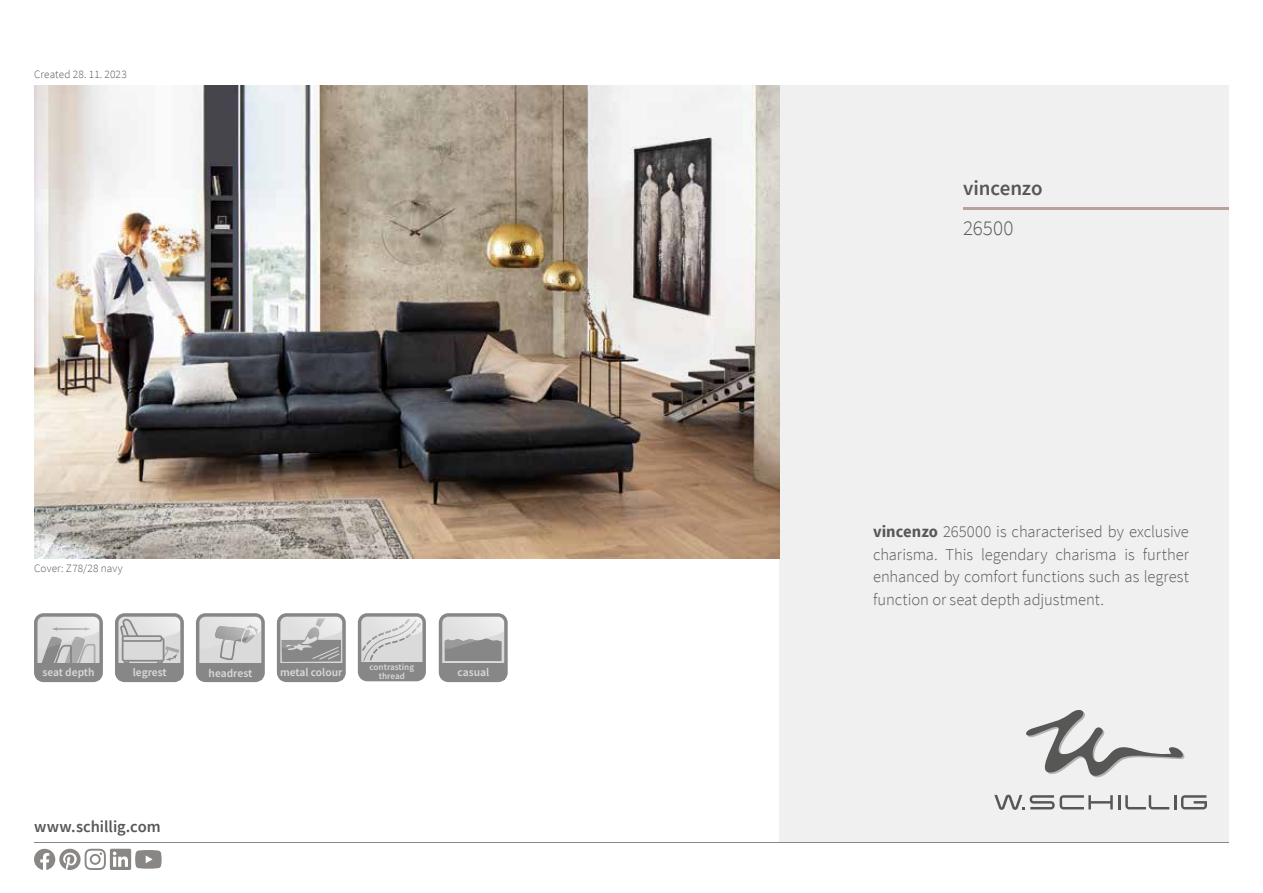
<style>
.page{position:relative;width:1263px;height:893px;background:#fff}
.page>*{position:absolute;margin:0;border:0;box-sizing:border-box;transform-origin:0 0}
.t1{font:600 21px "Source Sans Pro";letter-spacing:-.01em;color:#575756}
.t2{font:300 21px "Source Sans Pro";letter-spacing:.005em;color:#575756}
.t3{font:300 16.5px/22.5px "Source Sans Pro";color:#575756;text-align:justify}
.t4{font:600 16.5px "Source Sans Pro";letter-spacing:-.005em;color:#575756}
.t5{font:600 11.55px "Source Sans Pro";color:#dadada}
.t6{font:300 11.25px "Source Sans Pro";letter-spacing:.01em;color:#575756}
.t7{font:600 9.15px/9.1px "Source Sans Pro";color:#dadada;text-align:center}
.s1{font-weight:700}
</style>
<div class="page">
<div style="left:780px;top:85px;width:449px;height:757px;background:#f0f0f1"></div>
<hr style="left:34px;top:842px;width:1195px;height:1px;background:#898684">
<hr style="left:963px;top:207px;width:266px;height:3px;background:#b8a29b">
<svg style="left:1026px;top:710px;width:159px;height:68px"></svg>
<svg style="left:994px;top:795px;width:213px;height:15px"></svg>
<svg style="left:34px;top:849px;width:128px;height:21px"></svg>
<img style="left:34px;top:85px;width:746px;height:473px">
<div style="left:118px;top:663px;width:63px;height:16px;background:#878787"></div>
<div style="left:115px;top:613px;width:69px;height:69px;border:3px solid #878787;border-radius:8px"></div>
<svg style="left:118px;top:616px;width:62px;height:57px"></svg>
<div style="left:280px;top:663px;width:63px;height:16px;background:#878787"></div>
<svg style="left:281px;top:617px;width:61px;height:46px;background:#bbb"></svg>
<div style="left:277px;top:613px;width:69px;height:69px;border:3px solid #878787;border-radius:8px"></div>
<svg style="left:34px;top:613px;width:69px;height:69px;background:#b3b3b3"></svg>
<svg style="left:196px;top:613px;width:69px;height:69px;background:#b7b7b7"></svg>
<svg style="left:358px;top:613px;width:68px;height:68px;background:#c8c8c8"></svg>
<div style="left:361px;top:663px;width:62px;height:16px;background:#878787"></div>
<svg style="left:439px;top:613px;width:69px;height:69px;background:#b3b3b3"></svg>
<div style="left:442px;top:663px;width:62px;height:16px;background:#878787"></div>
<p class="t6" style="left:34px;top:67px;width:94px">Created 28. 11. 2023</p>
<p class="t6" style="left:34px;top:561px;width:90px">Cover: Z78/28 navy</p>
<p class="t5" style="left:42px;top:665px;width:54px">seat depth</p>
<p class="t5" style="left:133px;top:665px;width:35px">legrest</p>
<p class="t5" style="left:209px;top:665px;width:45px">headrest</p>
<p class="t5" style="left:280px;top:665px;width:64px">metal colour</p>
<p class="t7" style="left:370px;top:663px;width:46px">contrasting thread</p>
<p class="t5" style="left:457px;top:665px;width:33px">casual</p>
<p class="t4" style="left:34px;top:816px;width:128px">www.schillig.com</p>
<p class="t1" style="left:963px;top:175px;width:81px">vincenzo</p>
<p class="t2" style="left:963px;top:215px;width:52px">26500</p>
<p class="t3" style="left:873px;top:520px;width:317px"><span class="s1">vincenzo</span> 265000 is characterised by exclusive charisma. This legendary charisma is further enhanced by comfort functions such as legrest function or seat depth adjustment.</p>
</div>
